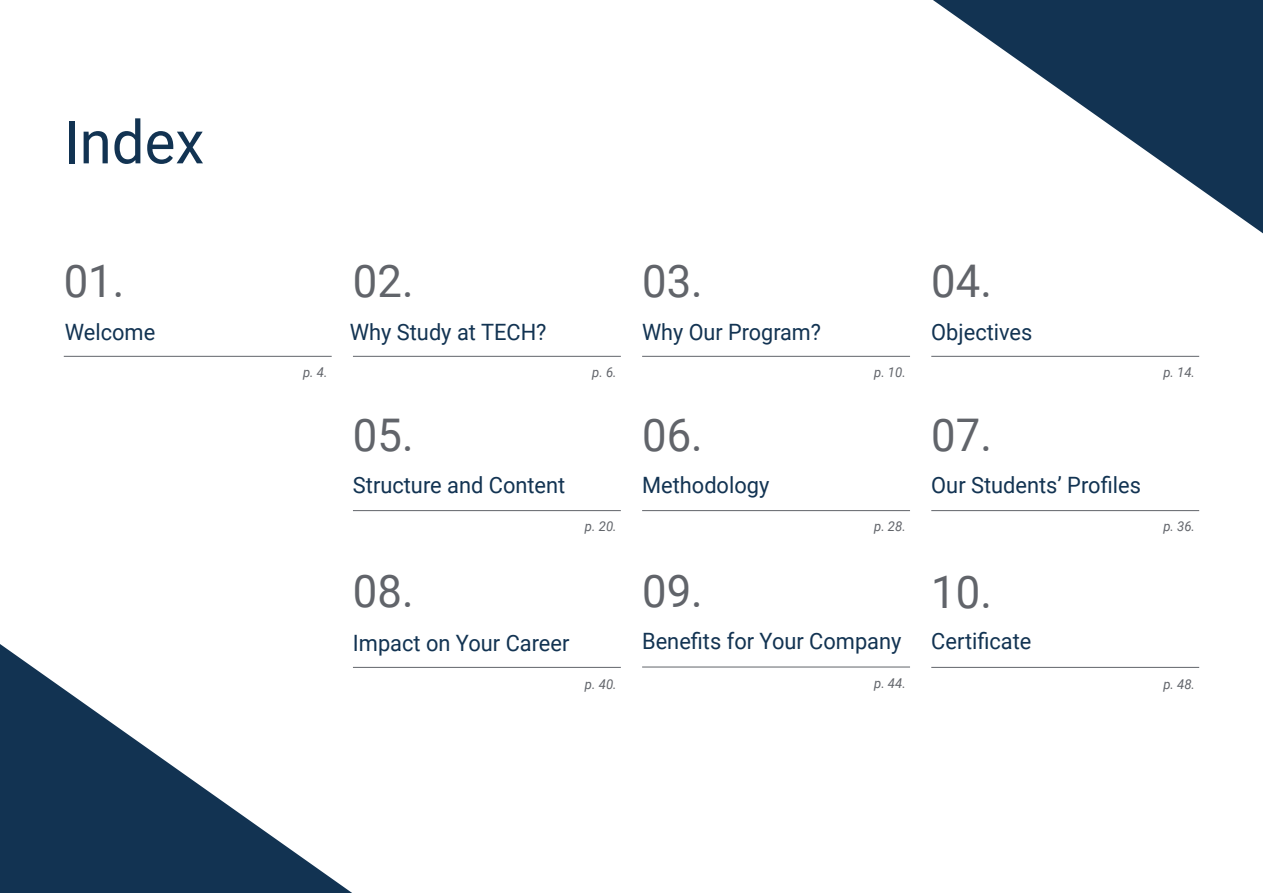
<style>
.page{position:relative;width:1263px;height:893px;background:#fff}
.page>*{position:absolute;margin:0;border:0;box-sizing:border-box;transform-origin:0 0}
.t1{font:60px "Roboto";color:#123352}
.t2{font:45px "Roboto";color:#61646a}
.t3{font:22.5px "Roboto";color:#123352}
.t4{font:22.5px "Roboto";color:#123352;scale:.96 1}
.t5{font:italic 13.5px "Roboto";color:#61646a}
</style>
<div class="page">
<svg style="left:933px;top:0;width:330px;height:233px"></svg>
<hr style="left:64px;top:356px;width:268px;height:1px;background:#61646a">
<hr style="left:353px;top:510px;width:268px;height:1px;background:#61646a">
<hr style="left:353px;top:356px;width:268px;height:1px;background:#61646a">
<hr style="left:642px;top:510px;width:268px;height:1px;background:#61646a">
<hr style="left:353px;top:667px;width:268px;height:1px;background:#61646a">
<hr style="left:642px;top:667px;width:268px;height:1px;background:#61646a">
<hr style="left:931px;top:667px;width:268px;height:1px;background:#61646a">
<hr style="left:642px;top:356px;width:268px;height:1px;background:#61646a">
<hr style="left:931px;top:510px;width:268px;height:1px;background:#61646a">
<hr style="left:931px;top:356px;width:268px;height:1px;background:#61646a">
<svg style="left:0;top:644px;width:352px;height:249px"></svg>
<h1 class="t1" style="left:64px;top:100px;width:142px">Index</h1>
<h2 class="t2" style="left:64px;top:250px;width:62px">01.</h2>
<h2 class="t2" style="left:353px;top:250px;width:62px">02.</h2>
<h2 class="t2" style="left:642px;top:250px;width:62px">03.</h2>
<h2 class="t2" style="left:931px;top:250px;width:62px">04.</h2>
<p class="t3" style="left:65px;top:316px;width:92px">Welcome</p>
<p class="t3" style="left:931px;top:316px;width:103px">Objectives</p>
<p class="t4" style="left:642px;top:316px;width:188px">Why Our Program?</p>
<p class="t3" style="left:350px;top:316px;width:198px">Why Study at TECH?</p>
<p class="t5" style="left:303px;top:363px;width:26px">p. 4.</p>
<h2 class="t2" style="left:353px;top:403px;width:62px">05.</h2>
<p class="t3" style="left:353px;top:469px;width:214px">Structure and Content</p>
<p class="t5" style="left:592px;top:363px;width:26px">p. 6.</p>
<p class="t5" style="left:585px;top:516px;width:33px">p. 20.</p>
<p class="t5" style="left:874px;top:363px;width:33px">p. 10.</p>
<h2 class="t2" style="left:642px;top:403px;width:62px">06.</h2>
<h2 class="t2" style="left:931px;top:403px;width:62px">07.</h2>
<p class="t3" style="left:642px;top:469px;width:129px">Methodology</p>
<p class="t3" style="left:931px;top:469px;width:211px">Our Students’ Profiles</p>
<p class="t5" style="left:874px;top:516px;width:33px">p. 28.</p>
<h2 class="t2" style="left:353px;top:560px;width:62px">08.</h2>
<h2 class="t2" style="left:642px;top:560px;width:62px">09.</h2>
<h2 class="t2" style="left:931px;top:560px;width:62px">10.</h2>
<p class="t3" style="left:353px;top:628px;width:218px">Impact on Your Career</p>
<p class="t3" style="left:642px;top:625px;width:261px">Benefits for Your Company</p>
<p class="t3" style="left:931px;top:626px;width:102px">Certificate</p>
<p class="t5" style="left:1163px;top:363px;width:33px">p. 14.</p>
<p class="t5" style="left:1163px;top:516px;width:33px">p. 36.</p>
<p class="t5" style="left:585px;top:674px;width:33px">p. 40.</p>
<p class="t5" style="left:874px;top:674px;width:33px">p. 44.</p>
<p class="t5" style="left:1163px;top:674px;width:33px">p. 48.</p>
</div>
